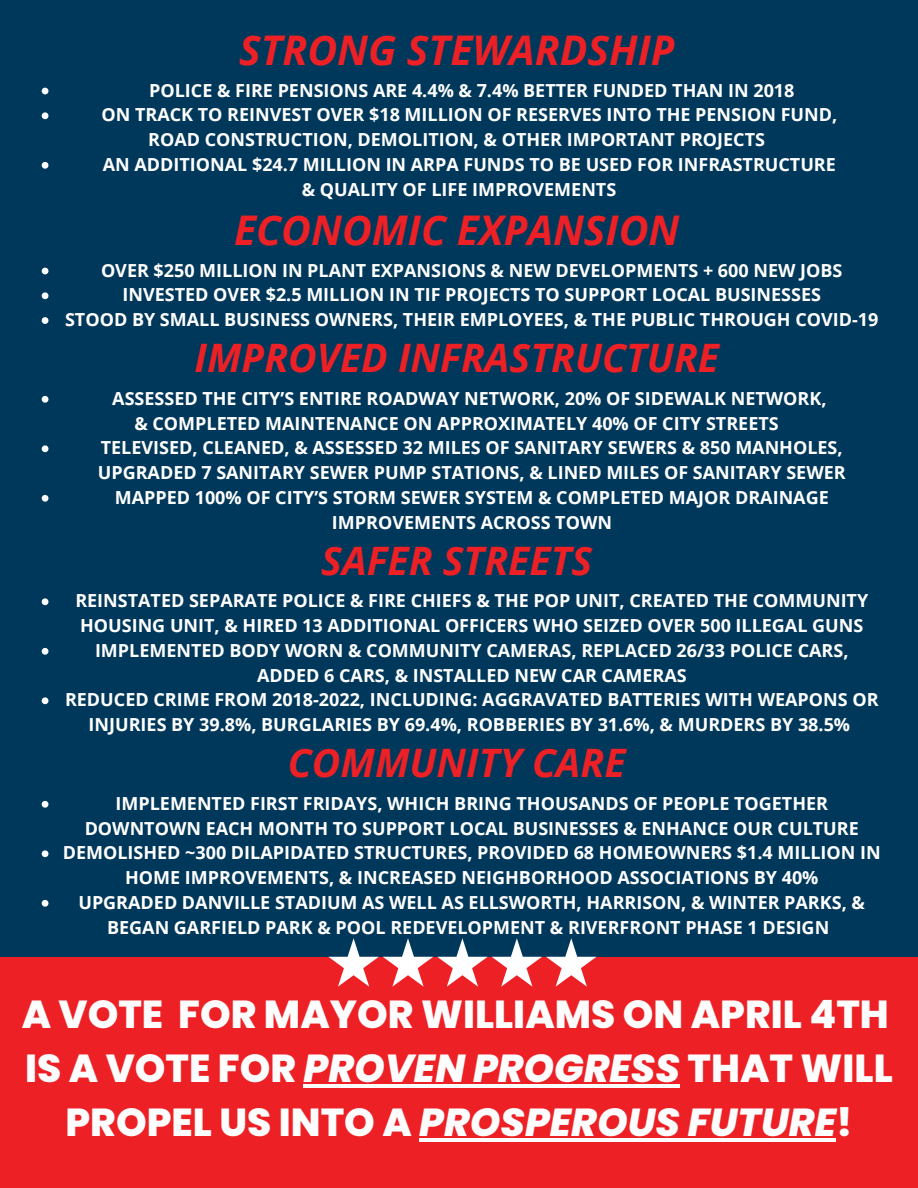
<style>
.page{position:relative;width:918px;height:1188px;background:#00385b}
.page>*{position:absolute;margin:0;border:0;box-sizing:border-box;transform-origin:0 0}
.t1{font:italic 700 40.95px "Open Sans";color:#ed2025}
.t2{font:italic 700 39.15px "Open Sans";color:#ed2025}
.t3{font:800 39px/54px "Poppins";color:#fdfdfd;text-align:center}
.t4{font:700 18px/24.8px "Open Sans";color:#fff;text-align:center}
.s1{font-style:italic}
</style>
<div class="page">
<div style="left:0;top:958px;width:918px;height:230px;background:#ed2025"></div>
<svg style="left:42px;top:88px;width:6px;height:6px"></svg>
<svg style="left:42px;top:112px;width:6px;height:7px"></svg>
<svg style="left:42px;top:162px;width:6px;height:7px"></svg>
<svg style="left:42px;top:268px;width:6px;height:6px"></svg>
<svg style="left:42px;top:292px;width:6px;height:7px"></svg>
<svg style="left:42px;top:317px;width:6px;height:7px"></svg>
<svg style="left:42px;top:396px;width:6px;height:7px"></svg>
<svg style="left:42px;top:445px;width:6px;height:7px"></svg>
<svg style="left:42px;top:495px;width:6px;height:7px"></svg>
<svg style="left:42px;top:598px;width:6px;height:7px"></svg>
<svg style="left:42px;top:648px;width:6px;height:7px"></svg>
<svg style="left:42px;top:697px;width:6px;height:7px"></svg>
<svg style="left:42px;top:801px;width:6px;height:7px"></svg>
<svg style="left:42px;top:850px;width:6px;height:7px"></svg>
<svg style="left:42px;top:900px;width:6px;height:7px"></svg>
<svg style="left:328px;top:938px;width:269px;height:49px"></svg>
<hr style="left:304px;top:1084px;width:376px;height:4px;background:#fdfdfd">
<hr style="left:419px;top:1138px;width:417px;height:4px;background:#fdfdfd">
<h1 class="t1" style="left:239px;top:21px;width:437px">STRONG STEWARDSHIP</h1>
<p class="t4" style="left:102px;top:77px;width:737px">POLICE &amp; FIRE PENSIONS ARE 4.4% &amp; 7.4% BETTER FUNDED THAN IN 2018<br>ON TRACK TO REINVEST OVER $18 MILLION OF RESERVES INTO THE PENSION FUND,</p>
<p class="t4" style="left:103px;top:152px;width:735px">AN ADDITIONAL $24.7 MILLION IN ARPA FUNDS TO BE USED FOR INFRASTRUCTURE</p>
<p class="t4" style="left:148px;top:127px;width:618px">ROAD CONSTRUCTION, DEMOLITION, &amp; OTHER IMPORTANT PROJECTS</p>
<p class="t4" style="left:302px;top:176px;width:316px">&amp; QUALITY OF LIFE IMPROVEMENTS</p>
<h1 class="t1" style="left:234px;top:201px;width:447px">ECONOMIC EXPANSION</h1>
<p class="t4" style="left:65px;top:257px;width:815px">OVER $250 MILLION IN PLANT EXPANSIONS &amp; NEW DEVELOPMENTS + 600 NEW JOBS<br>INVESTED OVER $2.5 MILLION IN TIF PROJECTS TO SUPPORT LOCAL BUSINESSES<br>STOOD BY SMALL BUSINESS OWNERS, THEIR EMPLOYEES, &amp; THE PUBLIC THROUGH COVID-19</p>
<h2 class="t2" style="left:195px;top:330px;width:526px">IMPROVED INFRASTRUCTURE</h2>
<p class="t4" style="left:112px;top:386px;width:716px">ASSESSED THE CITY’S ENTIRE ROADWAY NETWORK, 20% OF SIDEWALK NETWORK,</p>
<p class="t4" style="left:98px;top:435px;width:749px">TELEVISED, CLEANED, &amp; ASSESSED 32 MILES OF SANITARY SEWERS &amp; 850 MANHOLES, UPGRADED 7 SANITARY SEWER PUMP STATIONS, &amp; LINED MILES OF SANITARY SEWER MAPPED 100% OF CITY’S STORM SEWER SYSTEM &amp; COMPLETED MAJOR DRAINAGE IMPROVEMENTS ACROSS TOWN</p>
<p class="t4" style="left:134px;top:410px;width:646px">&amp; COMPLETED MAINTENANCE ON APPROXIMATELY 40% OF CITY STREETS</p>
<h2 class="t2" style="left:321px;top:533px;width:273px">SAFER STREETS</h2>
<p class="t4" style="left:65px;top:588px;width:815px">REINSTATED SEPARATE POLICE &amp; FIRE CHIEFS &amp; THE POP UNIT, CREATED THE COMMUNITY HOUSING UNIT, &amp; HIRED 13 ADDITIONAL OFFICERS WHO SEIZED OVER 500 ILLEGAL GUNS IMPLEMENTED BODY WORN &amp; COMMUNITY CAMERAS, REPLACED 26/33 POLICE CARS, ADDED 6 CARS, &amp; INSTALLED NEW CAR CAMERAS<br>REDUCED CRIME FROM 2018-2022, INCLUDING: AGGRAVATED BATTERIES WITH WEAPONS OR INJURIES BY 39.8%, BURGLARIES BY 69.4%, ROBBERIES BY 31.6%, &amp; MURDERS BY 38.5%</p>
<h2 class="t2" style="left:288px;top:735px;width:339px">COMMUNITY CARE</h2>
<p class="t4" style="left:63px;top:791px;width:820px">IMPLEMENTED FIRST FRIDAYS, WHICH BRING THOUSANDS OF PEOPLE TOGETHER DOWNTOWN EACH MONTH TO SUPPORT LOCAL BUSINESSES &amp; ENHANCE OUR CULTURE DEMOLISHED ~300 DILAPIDATED STRUCTURES, PROVIDED 68 HOMEOWNERS $1.4 MILLION IN HOME IMPROVEMENTS, &amp; INCREASED NEIGHBORHOOD ASSOCIATIONS BY 40%<br>UPGRADED DANVILLE STADIUM AS WELL AS ELLSWORTH, HARRISON, &amp; WINTER PARKS, &amp;</p>
<p class="t4" style="left:107px;top:914px;width:724px">BEGAN GARFIELD PARK &amp; POOL REDEVELOPMENT &amp; RIVERFRONT PHASE 1 DESIGN</p>
<h3 class="t3" style="left:22px;top:987px;width:873px">A VOTE FOR MAYOR WILLIAMS ON APRIL 4TH<br>IS A VOTE FOR <span class="s1">PROVEN PROGRESS</span> THAT WILL<br>PROPEL US INTO A <span class="s1">PROSPEROUS FUTURE</span>!</h3>
</div>
